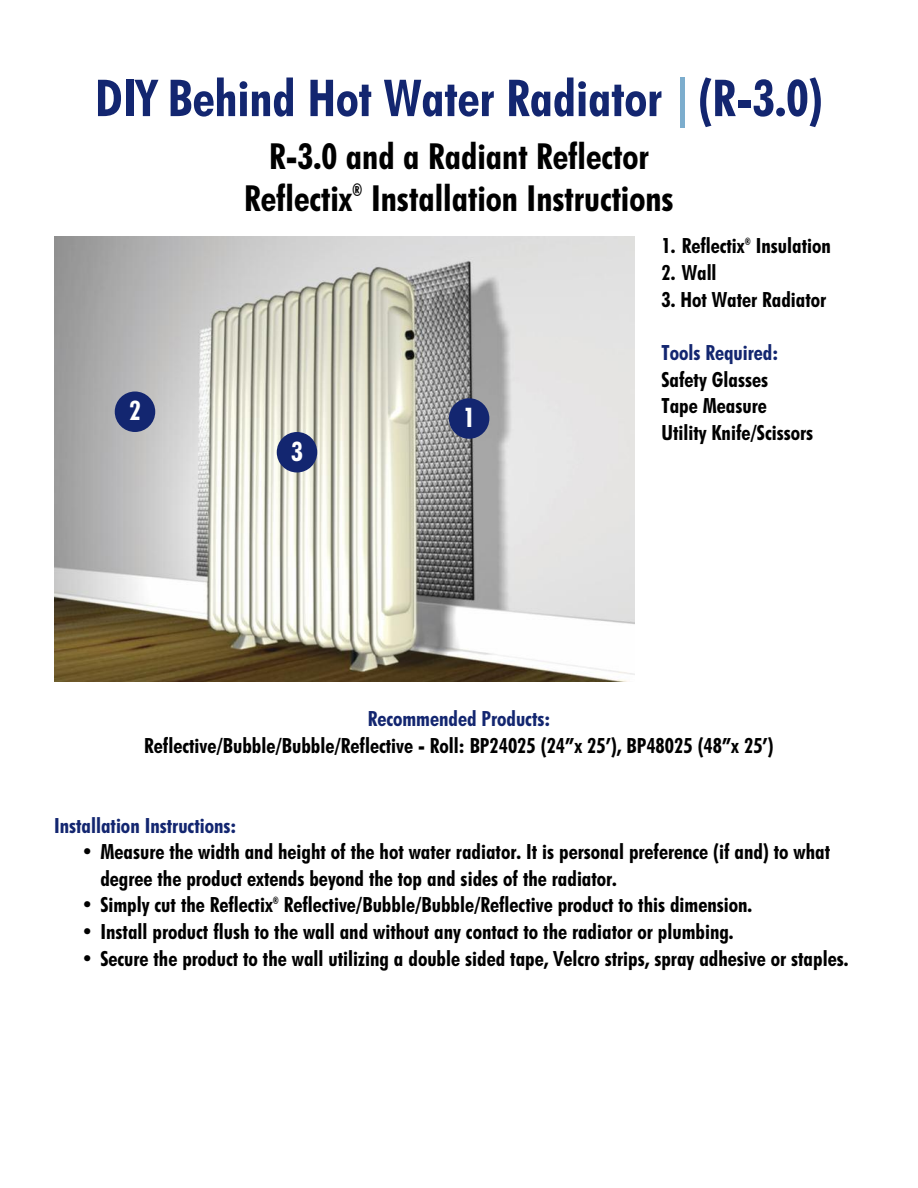
<style>
.page{position:relative;width:918px;height:1188px;background:#fff}
.page>*{position:absolute;margin:0;border:0;box-sizing:border-box;transform-origin:0 0}
.t1{font:700 51px "Futuri Condensed SW";color:#132670}
.t2{font:700 36px/42px "Futuri Condensed SW";color:#000;text-align:center}
.t3{font:700 27px "Futuri Condensed SW";color:#fff}
.t4{font:700 21px/26.7px "Futuri Condensed SW";color:#000}
.t5{font:700 21px "Futuri Condensed SW";color:#132670}
.s1{color:#7cadcd}
</style>
<div class="page">
<img style="left:54px;top:236px;width:580px;height:446px">
<div style="left:449px;top:398px;width:40px;height:41px;background:#132670;border-radius:50%"></div>
<div style="left:115px;top:392px;width:40px;height:40px;background:#132670;border-radius:50%"></div>
<div style="left:277px;top:432px;width:40px;height:40px;background:#132670;border-radius:50%"></div>
<h1 class="t1" style="left:95px;top:69px;width:729px">DIY Behind Hot Water Radiator <span class="s1">|</span>(R-3.0)</h1>
<h2 class="t2" style="left:244px;top:135px;width:431px">R-3.0 and a Radiant Reflector<br>Reflectix<sup>®</sup> Installation Instructions</h2>
<p class="t3" style="left:129px;top:395px;width:13px">2</p>
<p class="t3" style="left:291px;top:436px;width:13px">3</p>
<p class="t3" style="left:463px;top:402px;width:13px">1</p>
<p class="t4" style="left:662px;top:233px;width:171px">1. Reflectix<sup>®</sup> Insulation</p>
<p class="t4" style="left:661px;top:260px;width:57px">2. Wall</p>
<p class="t4" style="left:661px;top:286px;width:166px">3. Hot Water Radiator</p>
<p class="t5" style="left:662px;top:341px;width:118px">Tools Required:</p>
<p class="t4" style="left:661px;top:366px;width:153px">Safety Glasses<br>Tape Measure<br>Utility Knife/Scissors</p>
<p class="t5" style="left:368px;top:706px;width:184px">Recommended Products:</p>
<p class="t4" style="left:144px;top:732px;width:631px">Reflective/Bubble/Bubble/Reflective - Roll: BP24025 (24”x 25’), BP48025 (48”x 25’)</p>
<p class="t5" style="left:54px;top:813px;width:184px">Installation Instructions:</p>
<p class="t4" style="left:100px;top:839px;width:731px;text-indent:-19px">• Measure the width and height of the hot water radiator. It is personal preference (if and) to what degree the product extends beyond the top and sides of the radiator.</p>
<p class="t4" style="left:81px;top:892px;width:673px">• Simply cut the Reflectix<sup>®</sup> Reflective/Bubble/Bubble/Reflective product to this dimension.</p>
<p class="t4" style="left:81px;top:918px;width:654px">• Install product flush to the wall and without any contact to the radiator or plumbing.</p>
<p class="t4" style="left:81px;top:945px;width:769px">• Secure the product to the wall utilizing a double sided tape, Velcro strips, spray adhesive or staples.</p>
</div>
